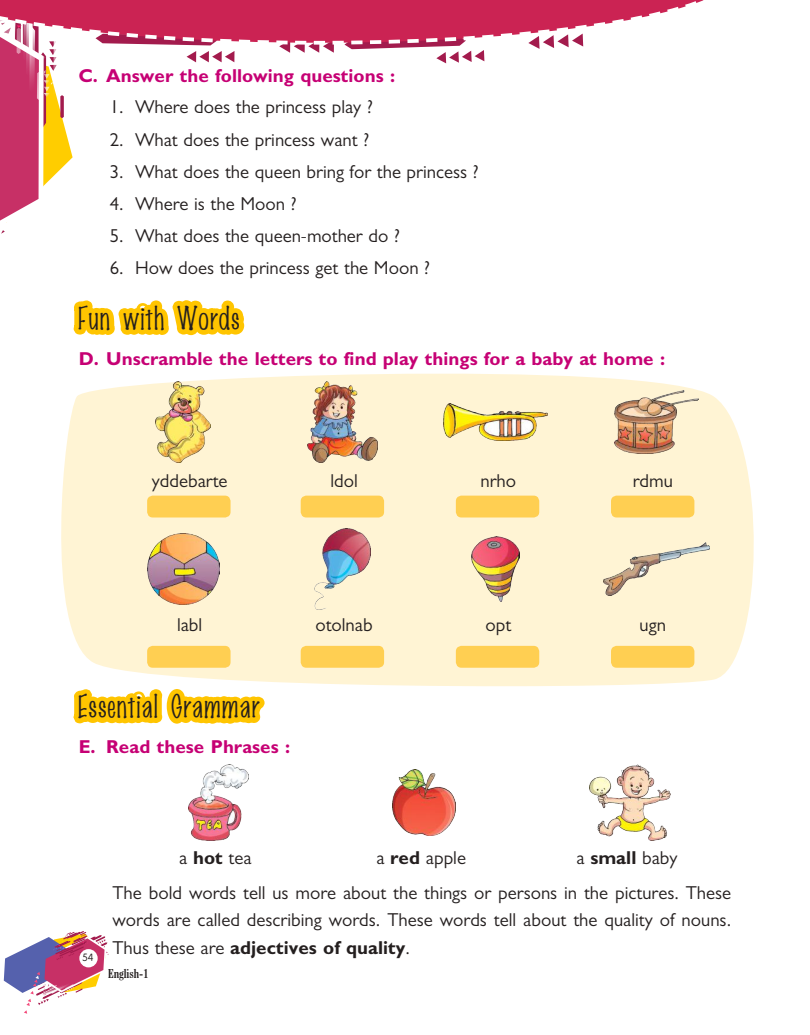
<style>
.page{position:relative;width:810px;height:1035px;background:#fff}
.page>*{position:absolute;margin:0;border:0;box-sizing:border-box;transform-origin:0 0}
.t1{font:28.75px "Marker Fine Point";letter-spacing:.04em;color:#241f1f;scale:1.1 1}
.t2{font:18.75px/34.8px "Gill Sans MT Pro";color:#241f1f}
.t3{font:700 18.75px "Gill Sans MT Pro";color:#c60074}
.t4{font:700 condensed 12.5px "Century Schoolbook BT";color:#241f1f}
.t5{font:10px "B Preplay";color:#241f1f}
.s1{font-weight:700}
</style>
<div class="page">
<svg style="left:4px;top:931px;width:105px;height:83px"></svg>
<div style="left:79px;top:949px;width:19px;height:18px;background:#fff;border-radius:50%"></div>
<div style="left:61px;top:427px;width:693px;height:260px;background:#fff4d4"></div>
<img style="left:147px;top:533px;width:72px;height:72px">
<img style="left:314px;top:528px;width:57px;height:82px">
<img style="left:471px;top:536px;width:49px;height:66px">
<img style="left:603px;top:543px;width:107px;height:52px">
<img style="left:188px;top:786px;width:54px;height:55px">
<img style="left:392px;top:770px;width:64px;height:66px">
<img style="left:589px;top:765px;width:81px;height:76px">
<svg style="left:0;top:0;width:735px;height:487px"></svg>
<svg style="left:65px;top:629px;width:209px;height:157px"></svg>
<div style="left:147px;top:496px;width:84px;height:22px;background:#ffcf52;border-radius:6px"></div>
<div style="left:147px;top:646px;width:84px;height:22px;background:#ffcf52;border-radius:6px"></div>
<div style="left:301px;top:496px;width:83px;height:22px;background:#ffcf52;border-radius:6px"></div>
<div style="left:301px;top:646px;width:83px;height:22px;background:#ffcf52;border-radius:6px"></div>
<div style="left:456px;top:496px;width:83px;height:22px;background:#ffcf52;border-radius:6px"></div>
<div style="left:456px;top:646px;width:83px;height:22px;background:#ffcf52;border-radius:6px"></div>
<div style="left:611px;top:496px;width:83px;height:22px;background:#ffcf52;border-radius:6px"></div>
<div style="left:611px;top:646px;width:83px;height:22px;background:#ffcf52;border-radius:6px"></div>
<p class="t3" style="left:79px;top:64px;width:318px">C. Answer the following questions :</p>
<p class="t2" style="left:110px;top:90px;width:265px">1. Where does the princess play ?</p>
<p class="t2" style="left:110px;top:122px;width:261px">2. What does the princess want ?</p>
<p class="t2" style="left:110px;top:154px;width:370px">3. What does the queen bring for the princess ?</p>
<p class="t2" style="left:110px;top:186px;width:188px">4. Where is the Moon ?</p>
<p class="t2" style="left:110px;top:218px;width:292px">5. What does the queen-mother do ?</p>
<p class="t2" style="left:110px;top:251px;width:322px">6. How does the princess get the Moon ?</p>
<h1 class="t1" style="left:79px;top:300px;width:148px">Fun with Words</h1>
<p class="t3" style="left:79px;top:347px;width:588px">D. Unscramble the letters to find play things for a baby at home :</p>
<p class="t2" style="left:152px;top:463px;width:77px">yddebarte</p>
<p class="t2" style="left:330px;top:463px;width:29px">ldol</p>
<p class="t2" style="left:481px;top:463px;width:37px">nrho</p>
<p class="t2" style="left:633px;top:463px;width:42px">rdmu</p>
<p class="t2" style="left:177px;top:607px;width:27px">labl</p>
<p class="t2" style="left:315px;top:607px;width:59px">otolnab</p>
<p class="t2" style="left:486px;top:607px;width:27px">opt</p>
<p class="t2" style="left:640px;top:607px;width:28px">ugn</p>
<h1 class="t1" style="left:79px;top:688px;width:166px">Essential Grammar</h1>
<p class="t3" style="left:79px;top:735px;width:213px">E. Read these Phrases :</p>
<p class="t5" style="left:83px;top:952px;width:13px">54</p>
<p class="t2" style="left:112px;top:840px;width:620px;text-indent:464px">a <span class="s1">small</span> baby<br>The bold words tell us more about the things or persons in the pictures. These</p>
<p class="t2" style="left:112px;top:906px;width:620px;line-height:27.5px">words are called describing words. These words tell about the quality of nouns.<br>Thus these are <span class="s1">adjectives of quality</span>.</p>
<p class="t2" style="left:179px;top:840px;width:74px">a <span class="s1">hot</span> tea</p>
<p class="t2" style="left:376px;top:840px;width:91px">a <span class="s1">red</span> apple</p>
<p class="t4" style="left:108px;top:966px;width:42px">English-1</p>
</div>
